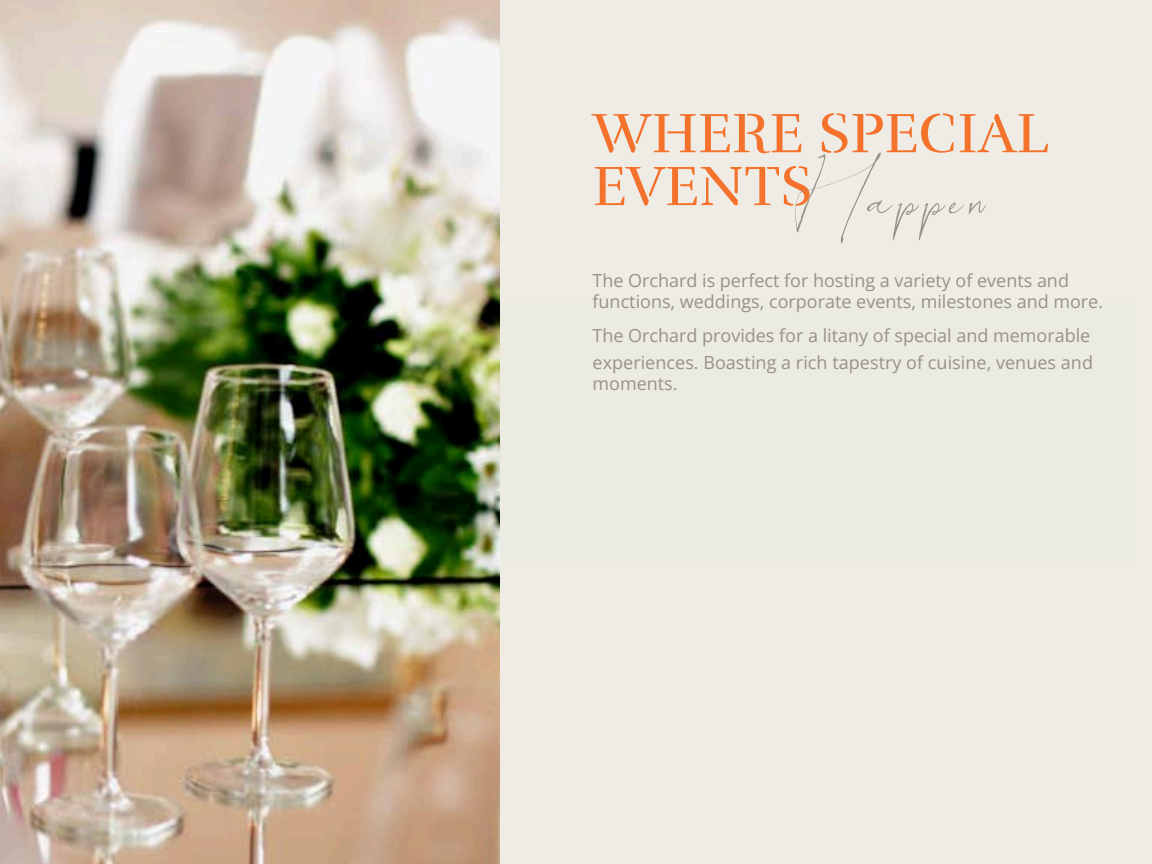
<style>
.page{position:relative;width:1152px;height:864px;background:#efece5}
.page>*{position:absolute;margin:0;border:0;box-sizing:border-box;transform-origin:0 0}
.t1{font:81px "Studio Baked Script";letter-spacing:.075em;color:#969288}
.t2{font:57px/52.8px "Rufina Stencil Regular";color:#f4722c}
.t3{font:18px/21.3px "Open Sans";color:#979288}
</style>
<div class="page">
<img style="left:0;top:0;width:500px;height:864px">
<h1 class="t2" style="left:593px;top:112px;width:458px">WHERE SPECIAL<br>EVENTS</h1>
<p class="t1" style="left:795px;top:142px;width:192px">Happen</p>
<p class="t3" style="left:593px;top:269px;width:512px">The Orchard is perfect for hosting a variety of events and functions, weddings, corporate events, milestones and more.</p>
<p class="t3" style="left:593px;top:324px;width:499px">The Orchard provides for a litany of special and memorable</p>
<p class="t3" style="left:593px;top:351px;width:502px">experiences. Boasting a rich tapestry of cuisine, venues and</p>
<p class="t3" style="left:593px;top:373px;width:86px">moments.</p>
</div>
